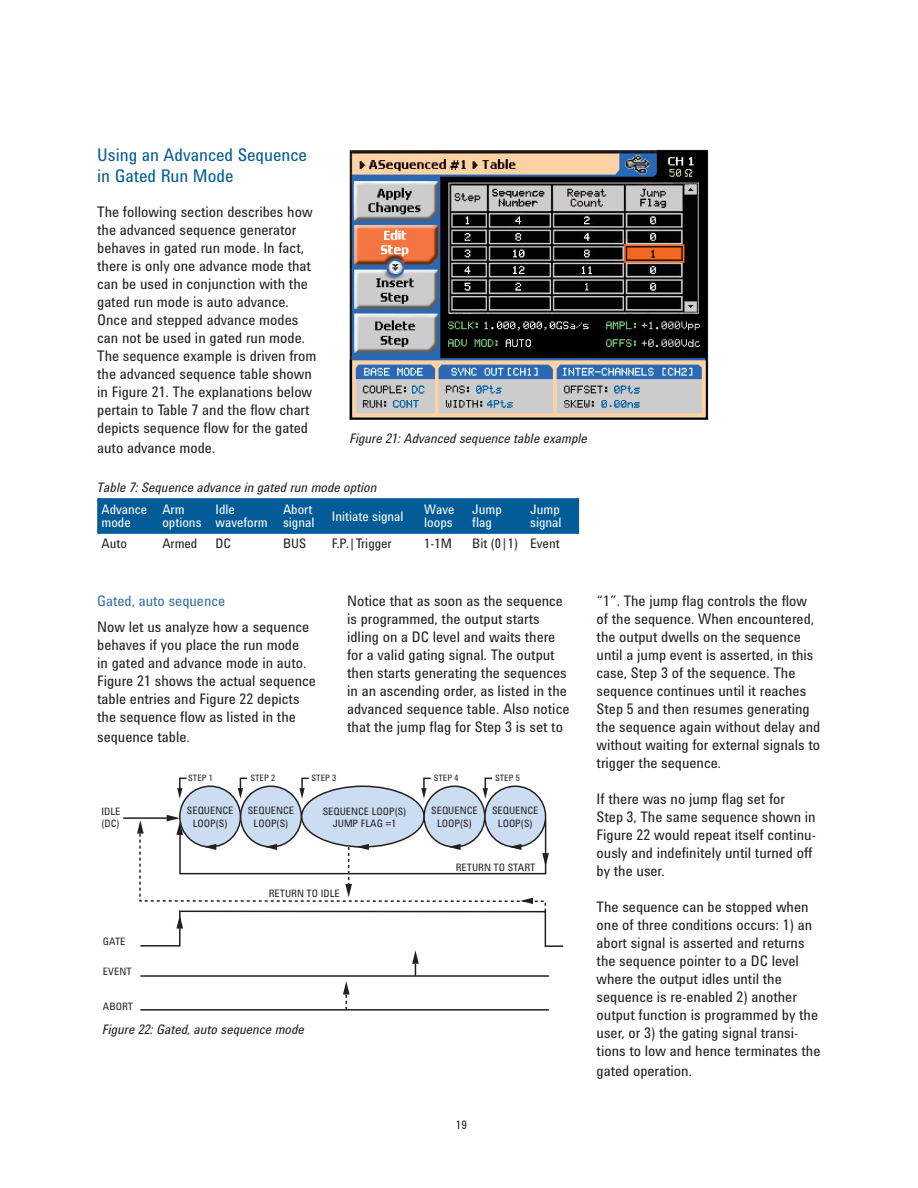
<style>
.page{position:relative;width:918px;height:1188px;background:#fff}
.page>*{position:absolute;margin:0;border:0;box-sizing:border-box;transform-origin:0 0}
.t1{font:18px/21px "Agilent Condensed CFF";color:#035c97}
.t2{font:15px/18px "Agilent Condensed CFF";color:#231f20}
.t3{font:15px "Agilent Condensed CFF";color:#3870a6}
.t4{font:italic 13.5px "Agilent Condensed CFF";color:#231f20}
.t5{font:13.5px/13.5px "Agilent Condensed CFF";color:#fff}
.t6{font:13.5px "Agilent Condensed CFF";color:#231f20}
.t7{font:12px "Agilent Condensed CFF";color:#231f20}
.t8{font:10.5px/12.6px "Agilent Condensed CFF";color:#231f20;text-align:center}
.t9{font:9px "Agilent Condensed CFF";color:#231f20}
</style>
<div class="page">
<div style="left:97px;top:498px;width:482px;height:36px;background:#035c97"></div>
<img style="left:350px;top:149px;width:359px;height:271px">
<hr style="left:123px;top:817px;width:44px;height:2px;background:#231f20">
<hr style="left:140px;top:1009px;width:409px;height:2px;background:#231f20">
<svg style="left:177px;top:777px;width:11px;height:22px"></svg>
<svg style="left:238px;top:777px;width:11px;height:22px"></svg>
<svg style="left:299px;top:777px;width:10px;height:22px"></svg>
<svg style="left:421px;top:777px;width:11px;height:22px"></svg>
<svg style="left:483px;top:777px;width:11px;height:22px"></svg>
<div style="left:302px;top:786px;width:122px;height:61px;background:#cbddf1;border-radius:50%"></div>
<div style="left:180px;top:786px;width:60px;height:61px;background:#cbddf1;border-radius:50%"></div>
<div style="left:179px;top:786px;width:62px;height:62px;border:2px solid #231f20;border-radius:50%"></div>
<div style="left:241px;top:786px;width:60px;height:61px;background:#cbddf1;border-radius:50%"></div>
<div style="left:240px;top:786px;width:62px;height:62px;border:2px solid #231f20;border-radius:50%"></div>
<div style="left:424px;top:786px;width:61px;height:61px;background:#cbddf1;border-radius:50%"></div>
<div style="left:423px;top:786px;width:63px;height:62px;border:2px solid #231f20;border-radius:50%"></div>
<div style="left:485px;top:786px;width:61px;height:61px;background:#cbddf1;border-radius:50%"></div>
<div style="left:484px;top:786px;width:62px;height:62px;border:2px solid #231f20;border-radius:50%"></div>
<svg style="left:137px;top:815px;width:427px;height:195px"></svg>
<p class="t1" style="left:97px;top:144px;width:211px">Using an Advanced Sequence in Gated Run Mode</p>
<p class="t2" style="left:97px;top:203px;width:221px">The following section describes how the advanced sequence generator behaves in gated run mode. In fact, there is only one advance mode that can be used in conjunction with the gated run mode is auto advance.<br>Once and stepped advance modes can not be used in gated run mode.<br>The sequence example is driven from the advanced sequence table shown in Figure 21. The explanations below pertain to Table 7 and the flow chart depicts sequence flow for the gated</p>
<p class="t2" style="left:97px;top:438px;width:120px">auto advance mode.</p>
<p class="t4" style="left:97px;top:477px;width:282px">Table 7: Sequence advance in gated run mode option</p>
<p class="t5" style="left:101px;top:502px;width:47px">Advance mode</p>
<p class="t5" style="left:162px;top:502px;width:41px">Arm options</p>
<p class="t5" style="left:216px;top:502px;width:54px">Idle waveform</p>
<p class="t5" style="left:283px;top:502px;width:33px">Abort signal</p>
<p class="t5" style="left:332px;top:509px;width:73px">Initiate signal</p>
<p class="t5" style="left:424px;top:502px;width:32px">Wave loops</p>
<p class="t5" style="left:472px;top:502px;width:31px">Jump flag</p>
<p class="t5" style="left:530px;top:502px;width:33px">Jump signal</p>
<p class="t6" style="left:101px;top:533px;width:27px">Auto</p>
<p class="t6" style="left:162px;top:533px;width:37px">Armed</p>
<p class="t6" style="left:216px;top:533px;width:17px">DC</p>
<p class="t6" style="left:283px;top:533px;width:25px">BUS</p>
<p class="t6" style="left:332px;top:533px;width:61px">F.P.|Trigger</p>
<p class="t6" style="left:424px;top:533px;width:29px">1-1M</p>
<p class="t6" style="left:472px;top:533px;width:89px">Bit (0|1) Event</p>
<p class="t4" style="left:350px;top:428px;width:239px">Figure 21: Advanced sequence table example</p>
<p class="t3" style="left:97px;top:589px;width:130px">Gated, auto sequence</p>
<p class="t2" style="left:97px;top:618px;width:220px">Now let us analyze how a sequence behaves if you place the run mode<br>in gated and advance mode in auto.<br>Figure 21 shows the actual sequence table entries and Figure 22 depicts the sequence flow as listed in the</p>
<p class="t2" style="left:97px;top:727px;width:94px">sequence table.</p>
<p class="t2" style="left:347px;top:591px;width:224px">Notice that as soon as the sequence is programmed, the output starts idling on a DC level and waits there for a valid gating signal. The output then starts generating the sequences in an ascending order, as listed in the advanced sequence table. Also notice that the jump flag for Step 3 is set to</p>
<p class="t8" style="left:101px;top:804px;width:20px;text-align:left">IDLE (DC)</p>
<p class="t8" style="left:103px;top:934px;width:24px">GATE</p>
<p class="t8" style="left:103px;top:964px;width:30px">EVENT</p>
<p class="t8" style="left:103px;top:999px;width:32px">ABORT</p>
<p class="t9" style="left:188px;top:772px;width:26px">STEP 1</p>
<p class="t9" style="left:250px;top:772px;width:26px">STEP 2</p>
<p class="t9" style="left:312px;top:772px;width:26px">STEP 3</p>
<p class="t9" style="left:434px;top:772px;width:26px">STEP 4</p>
<p class="t9" style="left:495px;top:772px;width:26px">STEP 5</p>
<p class="t8" style="left:187px;top:804px;width:48px">SEQUENCE<br>LOOP(S)</p>
<p class="t8" style="left:248px;top:804px;width:48px">SEQUENCE<br>LOOP(S)</p>
<p class="t8" style="left:431px;top:804px;width:48px">SEQUENCE<br>LOOP(S)</p>
<p class="t8" style="left:492px;top:804px;width:48px">SEQUENCE<br>LOOP(S)</p>
<p class="t8" style="left:323px;top:804px;width:85px">SEQUENCE LOOP(S)<br>JUMP FLAG =1</p>
<p class="t8" style="left:269px;top:887px;width:73px">RETURN TO IDLE</p>
<p class="t8" style="left:456px;top:860px;width:81px">RETURN TO START</p>
<p class="t4" style="left:103px;top:1019px;width:204px">Figure 22: Gated, auto sequence mode</p>
<p class="t7" style="left:456px;top:1115px;width:13px">19</p>
<p class="t2" style="left:597px;top:591px;width:225px">“1”. The jump flag controls the flow of the sequence. When encountered, the output dwells on the sequence until a jump event is asserted, in this case, Step 3 of the sequence. The sequence continues until it reaches Step 5 and then resumes generating the sequence again without delay and without waiting for external signals to trigger the sequence.</p>
<p class="t2" style="left:597px;top:789px;width:221px">If there was no jump flag set for<br>Step 3, The same sequence shown in<br>Figure 22 would repeat itself continu&shy;ously and indefinitely until turned off by the user.</p>
<p class="t2" style="left:597px;top:897px;width:225px">The sequence can be stopped when one of three conditions occurs: 1) an abort signal is asserted and returns the sequence pointer to a DC level where the output idles until the sequence is re-enabled 2) another output function is programmed by the user, or 3) the gating signal transi&shy;tions to low and hence terminates the</p>
<p class="t2" style="left:597px;top:1061px;width:97px">gated operation.</p>
</div>
